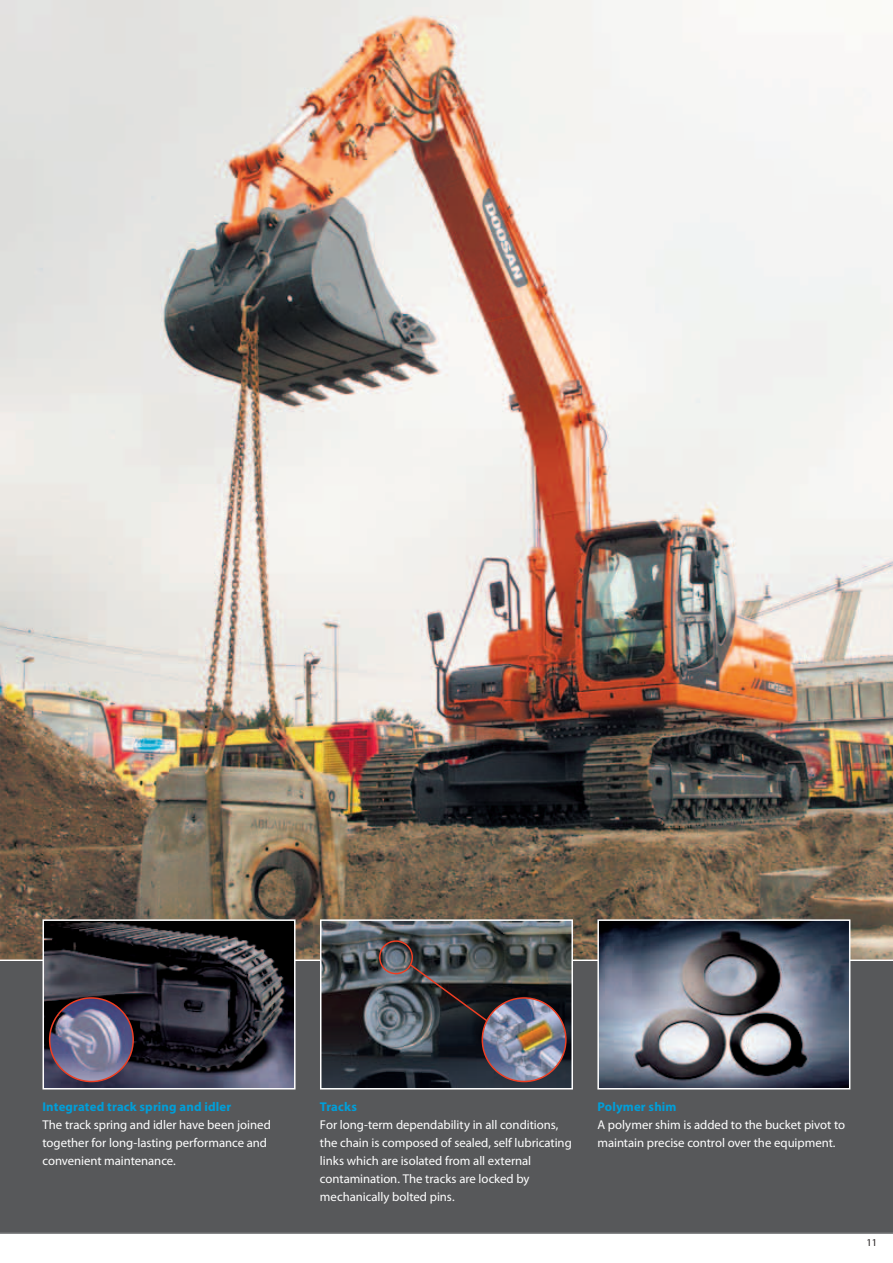
<style>
.page{position:relative;width:893px;height:1263px;background:#fff}
.page>*{position:absolute;margin:0;border:0;box-sizing:border-box;transform-origin:0 0}
.t1{font:12.75px/18px "Myriad Pro";letter-spacing:-.005em;color:#fff}
.t2{font:700 12.75px "Myriad Pro";letter-spacing:.01em;color:#009fda}
.t3{font:10.5px "Myriad Pro";color:#231f20}
</style>
<div class="page">
<img style="left:0;top:0;width:893px;height:960px">
<div style="left:0;top:961px;width:893px;height:272px;background:#57585a"></div>
<hr style="left:0;top:1233px;width:893px;height:1px;background:#919295">
<img style="left:46px;top:922px;width:247px;height:164px">
<div style="left:43px;top:919px;width:253px;height:170px;border:2px solid #fff"></div>
<img style="left:600px;top:922px;width:247px;height:164px">
<div style="left:597px;top:919px;width:253px;height:170px;border:2px solid #fff"></div>
<img style="left:50px;top:998px;width:83px;height:83px;border-radius:42px">
<div style="left:49px;top:997px;width:85px;height:85px;border:2px solid #ef3e22;border-radius:50%"></div>
<img style="left:323px;top:922px;width:247px;height:164px">
<div style="left:320px;top:919px;width:253px;height:170px;border:2px solid #fff"></div>
<div style="left:379px;top:940px;width:34px;height:34px;border:2px solid #ef3e22;border-radius:50%"></div>
<img style="left:482px;top:998px;width:84px;height:83px;border-radius:42px">
<div style="left:482px;top:997px;width:85px;height:85px;border:2px solid #ef3e22;border-radius:50%"></div>
<svg style="left:409px;top:963px;width:80px;height:60px;background:#3c3b3e"></svg>
<p class="t2" style="left:43px;top:1099px;width:190px">Integrated track spring and idler</p>
<p class="t1" style="left:43px;top:1116px;width:230px">The track spring and idler have been joined together for long-lasting performance and convenient maintenance.</p>
<p class="t2" style="left:320px;top:1099px;width:38px">Tracks</p>
<p class="t1" style="left:320px;top:1116px;width:253px">For long-term dependability in all conditions, the chain is composed of sealed, self lubricating links which are isolated from all external contamination. The tracks are locked by mechanically bolted pins.</p>
<p class="t2" style="left:597px;top:1099px;width:81px">Polymer shim</p>
<p class="t1" style="left:597px;top:1116px;width:249px">A polymer shim is added to the bucket pivot to maintain precise control over the equipment.</p>
<p class="t3" style="left:866px;top:1236px;width:12px">11</p>
</div>
